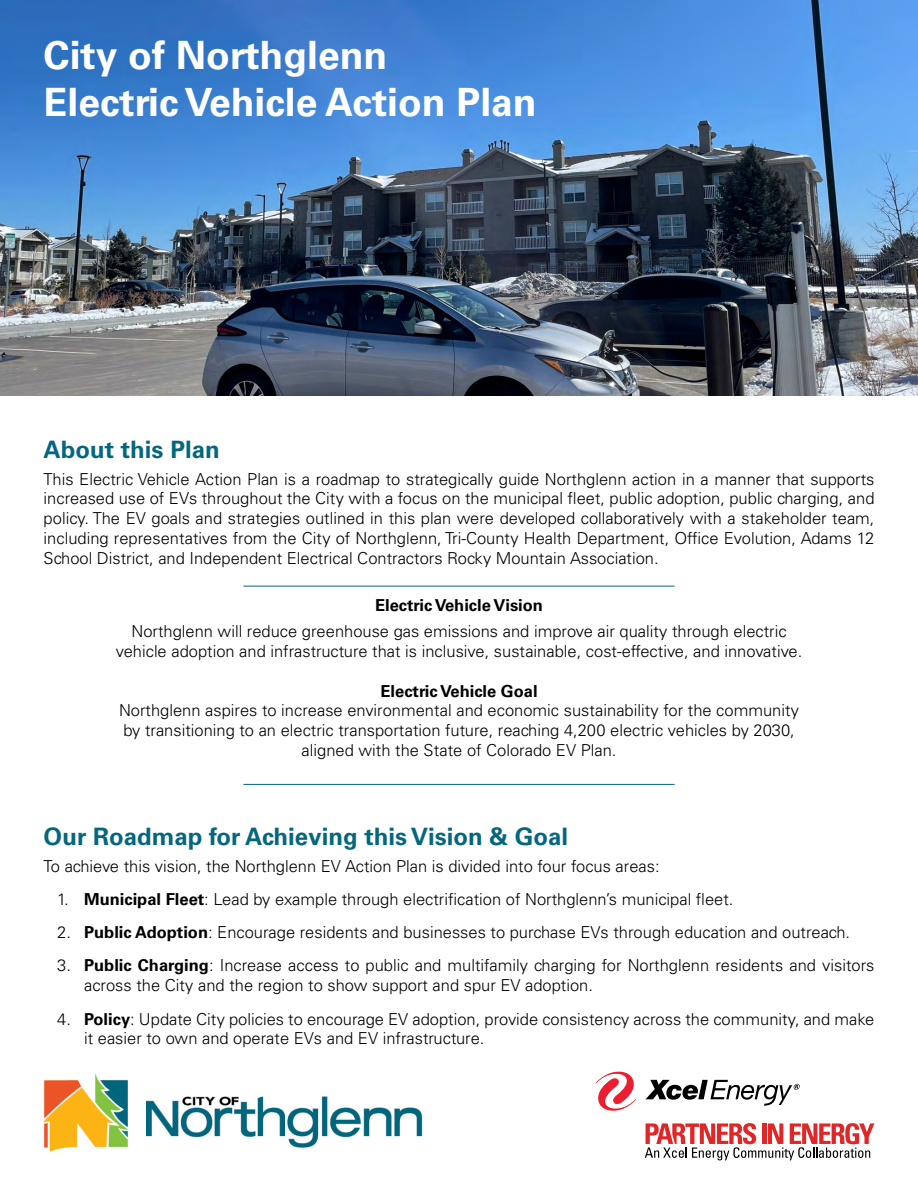
<style>
.page{position:relative;width:918px;height:1188px;background:#fff}
.page>*{position:absolute;margin:0;border:0;box-sizing:border-box;transform-origin:0 0}
.t1{font:700 39px/46.8px "Univers LT Std";color:#fff}
.t2{font:700 24px "Univers LT Std";color:#04677e}
.t3{font:300 16.5px/19.8px "Univers LT Std";color:#000;text-align:center}
.t4{font:700 16.5px "Univers LT Std";color:#000}
.s1{font-weight:700}
</style>
<div class="page">
<img style="left:43px;top:1073px;width:380px;height:79px">
<svg style="left:596px;top:1071px;width:40px;height:40px"></svg>
<svg style="left:646px;top:1080px;width:154px;height:26px"></svg>
<svg style="left:645px;top:1123px;width:229px;height:37px"></svg>
<img style="left:0;top:0;width:918px;height:395px">
<hr style="left:243px;top:586px;width:432px;height:1px;background:#04677e">
<hr style="left:243px;top:784px;width:432px;height:1px;background:#04677e">
<h1 class="t1" style="left:44px;top:32px;width:495px">City of Northglenn<br>Electric Vehicle Action Plan</h1>
<h2 class="t2" style="left:44px;top:436px;width:178px">About this Plan</h2>
<p class="t3" style="left:44px;top:469px;width:832px;text-align:justify">This Electric Vehicle Action Plan is a roadmap to strategically guide Northglenn action in a manner that supports increased use of EVs throughout the City with a focus on the municipal fleet, public adoption, public charging, and policy. The EV goals and strategies outlined in this plan were developed collaboratively with a stakeholder team, including representatives from the City of Northglenn, Tri-County Health Department, Office Evolution, Adams 12<br>School District, and Independent Electrical Contractors Rocky Mountain Association.</p>
<p class="t4" style="left:375px;top:595px;width:169px">Electric Vehicle Vision</p>
<p class="t3" style="left:116px;top:621px;width:688px">Northglenn will reduce greenhouse gas emissions and improve air quality through electric vehicle adoption and infrastructure that is inclusive, sustainable, cost-effective, and innovative.</p>
<p class="t4" style="left:381px;top:681px;width:159px">Electric Vehicle Goal</p>
<p class="t3" style="left:119px;top:701px;width:682px">Northglenn aspires to increase environmental and economic sustainability for the community by transitioning to an electric transportation future, reaching 4,200 electric vehicles by 2030, aligned with the State of Colorado EV Plan.</p>
<h2 class="t2" style="left:44px;top:823px;width:526px">Our Roadmap for Achieving this Vision &amp; Goal</h2>
<p class="t3" style="left:44px;top:856px;width:617px">To achieve this vision, the Northglenn EV Action Plan is divided into four focus areas:</p>
<p class="t3" style="left:57px;top:889px;width:678px">1. <span class="s1">Municipal Fleet</span>: Lead by example through electrification of Northglenn’s municipal fleet.</p>
<p class="t3" style="left:57px;top:922px;width:795px">2. <span class="s1">Public Adoption</span>: Encourage residents and businesses to purchase EVs through education and outreach.</p>
<p class="t3" style="left:84px;top:956px;width:792px;text-align:left;text-indent:-27px">3. <span class="s1">Public Charging</span>: Increase access to public and multifamily charging for Northglenn residents and visitors across the City and the region to show support and spur EV adoption.</p>
<p class="t3" style="left:84px;top:1009px;width:792px;text-align:left;text-indent:-27px">4. <span class="s1">Policy</span>: Update City policies to encourage EV adoption, provide consistency across the community, and make it easier to own and operate EVs and EV infrastructure.</p>
</div>
